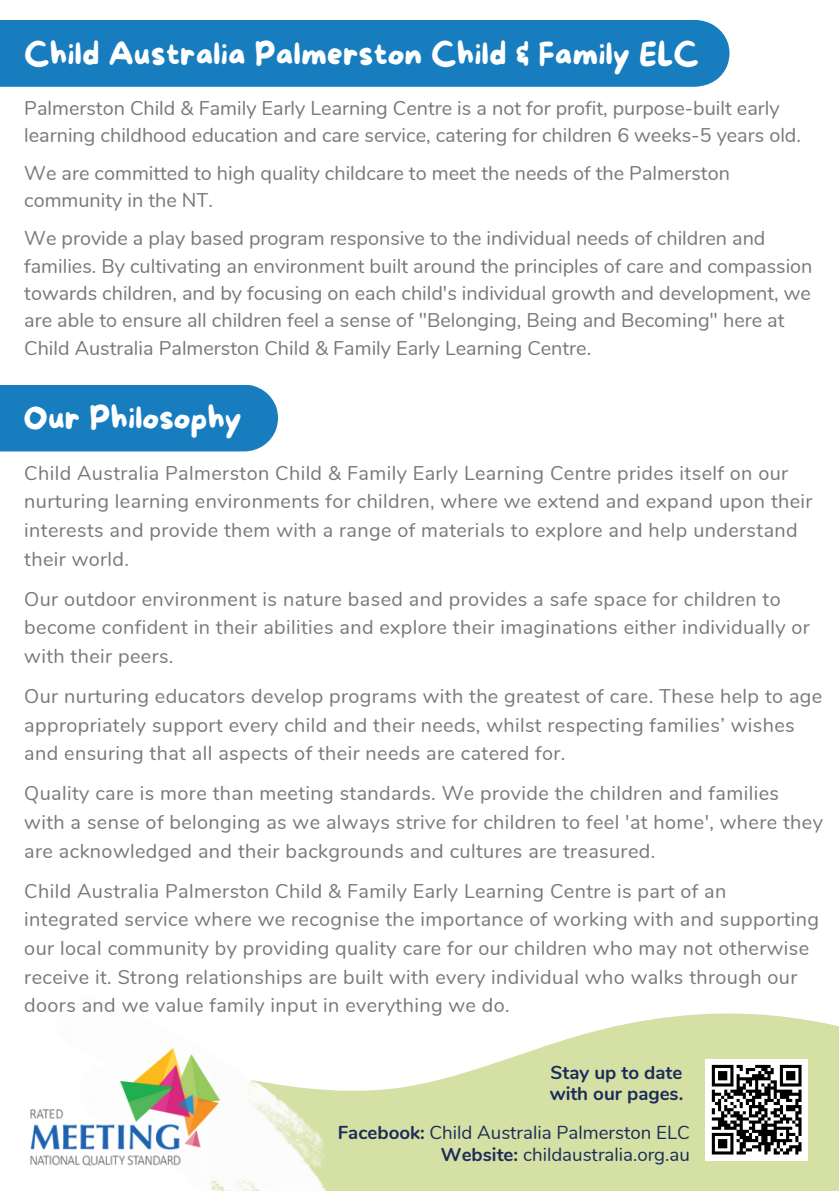
<style>
.page{position:relative;width:839px;height:1191px;background:#fff}
.page>*{position:absolute;margin:0;border:0;box-sizing:border-box;transform-origin:0 0}
.t1{font:31.6px "More Sugar";color:#fff}
.t2{font:19.8px/28.6px "Nunito";letter-spacing:.02em;color:#77787b}
.t3{font:19.8px/27.4px "Nunito";color:#77787b}
.t4{font:18.6px "Nunito";color:#1c2b5a}
.t5{font:700 18.6px/21px "Nunito";color:#1c2b5a}
.s1{font-weight:700}
</style>
<div class="page">
<div style="left:0;top:385px;width:278px;height:66px;background:#177dbf"></div>
<svg style="left:368px;top:1013px;width:470px;height:178px;fill:#d5e0a4"></svg>
<img style="left:211px;top:1080px;width:157px;height:111px">
<div style="left:0;top:20px;width:729px;height:67px;background:#177dbf"></div>
<img style="left:30px;top:1048px;width:216px;height:142px">
<div style="left:705px;top:1059px;width:102px;height:102px;background:#fff"></div>
<svg style="left:711px;top:1064px;width:91px;height:91px"></svg>
<p class="t1" style="left:24px;top:37px;width:676px">Child Australia Palmerston Child &amp; Family ELC</p>
<p class="t3" style="left:24px;top:94px;width:778px">Palmerston Child &amp; Family Early Learning Centre is a not for profit, purpose-built early learning childhood education and care service, catering for children 6 weeks-5 years old.</p>
<p class="t3" style="left:24px;top:160px;width:707px">We are committed to high quality childcare to meet the needs of the Palmerston community in the NT.</p>
<p class="t3" style="left:24px;top:225px;width:789px">We provide a play based program responsive to the individual needs of children and families. By cultivating an environment built around the principles of care and compassion towards children, and by focusing on each child's individual growth and development, we are able to ensure all children feel a sense of "Belonging, Being and Becoming" here at Child Australia Palmerston Child &amp; Family Early Learning Centre.</p>
<p class="t1" style="left:23px;top:401px;width:220px">Our Philosophy</p>
<p class="t2" style="left:24px;top:459px;width:789px">Child Australia Palmerston Child &amp; Family Early Learning Centre prides itself on our nurturing learning environments for children, where we extend and expand upon their interests and provide them with a range of materials to explore and help understand their world.</p>
<p class="t2" style="left:24px;top:585px;width:787px">Our outdoor environment is nature based and provides a safe space for children to become confident in their abilities and explore their imaginations either individually or with their peers.</p>
<p class="t2" style="left:24px;top:682px;width:799px">Our nurturing educators develop programs with the greatest of care. These help to age appropriately support every child and their needs, whilst respecting families’ wishes and ensuring that all aspects of their needs are catered for.</p>
<p class="t2" style="left:24px;top:779px;width:800px">Quality care is more than meeting standards. We provide the children and families with a sense of belonging as we always strive for children to feel 'at home', where they are acknowledged and their backgrounds and cultures are treasured.</p>
<p class="t2" style="left:24px;top:877px;width:796px">Child Australia Palmerston Child &amp; Family Early Learning Centre is part of an integrated service where we recognise the importance of working with and supporting our local community by providing quality care for our children who may not otherwise receive it. Strong relationships are built with every individual who walks through our doors and we value family input in everything we do.</p>
<p class="t5" style="left:549px;top:1063px;width:135px">Stay up to date with our pages.</p>
<p class="t4" style="left:338px;top:1120px;width:353px"><span class="s1">Facebook:</span> Child Australia Palmerston ELC</p>
<p class="t4" style="left:441px;top:1142px;width:250px"><span class="s1">Website:</span> childaustralia.org.au</p>
</div>
